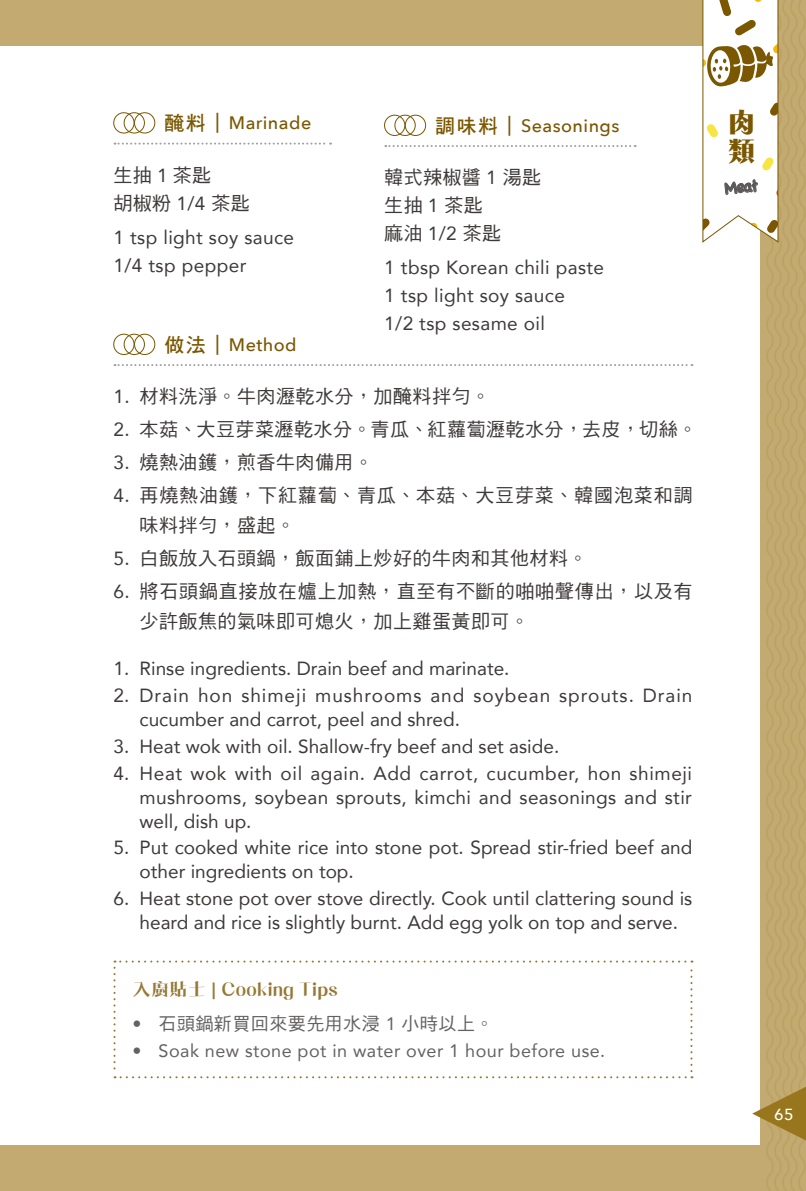
<style>
.page{position:relative;width:806px;height:1191px;background:#fff}
.page>*{position:absolute;margin:0;border:0;box-sizing:border-box;transform-origin:0 0}
.t1{font:800 28px/28.8px "M Razor HK";color:#7a5700}
.t2{font:19px/24px "Avenir";color:#3e3a39}
.t3{font:19px/28px "DF Hei HK W5";letter-spacing:.025em;color:#3e3a39}
.t4{font:19px/28px "Avenir";letter-spacing:.02em;color:#3e3a39}
.t5{font:19px/24px "Avenir";letter-spacing:.05em;color:#3e3a39}
.t6{font:19px/30px "DF Hei HK W5";letter-spacing:.045em;color:#3e3a39}
.t7{font:18px "Avenir";letter-spacing:.025em;color:#3e3a39}
.t8{font:500 18px "Avenir Next";letter-spacing:.025em;color:#7a5700}
.t9{font:18px "DF Hei HK W5";letter-spacing:.025em;color:#3e3a39}
.t10{font:700 18px "M Smart HK";letter-spacing:.025em;color:#7a5700}
.t11{font:18px "Apple Casual";color:#595757}
.t12{font:500 16px "Avenir Next";color:#fff}
.s1{font-family:"DF Hei HK W7";font-weight:400;font-size:20px}
.s2{font-family:"Avenir"}
</style>
<div class="page">
<div style="left:0;top:0;width:805px;height:45px;background:#c3aa70"></div>
<div style="left:0;top:1145px;width:805px;height:46px;background:#c3aa70"></div>
<svg style="left:701px;top:0;width:104px;height:1145px"></svg>
<svg style="left:113px;top:960px;width:579px;height:118px"></svg>
<svg style="left:385px;top:145px;width:250px;height:2px"></svg>
<div style="left:384px;top:115px;width:21px;height:21px;border:1px solid #7a5700;border-radius:50%"></div>
<div style="left:394px;top:115px;width:21px;height:21px;border:1px solid #7a5700;border-radius:50%"></div>
<div style="left:405px;top:115px;width:20px;height:21px;border:1px solid #7a5700;border-radius:50%"></div>
<svg style="left:114px;top:143px;width:217px;height:2px"></svg>
<div style="left:113px;top:112px;width:21px;height:21px;border:1px solid #7a5700;border-radius:50%"></div>
<div style="left:124px;top:112px;width:20px;height:21px;border:1px solid #7a5700;border-radius:50%"></div>
<div style="left:134px;top:112px;width:21px;height:21px;border:1px solid #7a5700;border-radius:50%"></div>
<svg style="left:114px;top:364px;width:578px;height:2px"></svg>
<div style="left:113px;top:334px;width:21px;height:21px;border:1px solid #7a5700;border-radius:50%"></div>
<div style="left:124px;top:334px;width:20px;height:21px;border:1px solid #7a5700;border-radius:50%"></div>
<div style="left:134px;top:334px;width:21px;height:21px;border:1px solid #7a5700;border-radius:50%"></div>
<p class="t8" style="left:164px;top:108px;width:148px"><span class="s1">醃料 |</span> Marinade</p>
<p class="t3" style="left:113px;top:161px;width:138px">生抽 <span class="s2">1</span> 茶匙<br>胡椒粉 <span class="s2">1/4</span> 茶匙</p>
<p class="t4" style="left:113px;top:222px;width:182px">1 tsp light soy sauce<br>1/4 tsp pepper</p>
<p class="t8" style="left:435px;top:110px;width:185px"><span class="s1">調味料 |</span> Seasonings</p>
<p class="t3" style="left:384px;top:163px;width:158px">韓式辣椒醬 <span class="s2">1</span> 湯匙生抽 <span class="s2">1</span> 茶匙<br>麻油 <span class="s2">1/2</span> 茶匙</p>
<p class="t4" style="left:384px;top:253px;width:221px">1 tbsp Korean chili paste<br>1 tsp light soy sauce<br>1/2 tsp sesame oil</p>
<p class="t8" style="left:164px;top:329px;width:134px"><span class="s1">做法 |</span> Method</p>
<p class="t3" style="left:113px;top:382px;width:378px"><span class="s2">1.</span> 材料洗淨。牛肉瀝乾水分，加醃料拌勻。</p>
<p class="t3" style="left:113px;top:415px;width:584px"><span class="s2">2.</span> 本菇、大豆芽菜瀝乾水分。青瓜、紅蘿蔔瀝乾水分，去皮，切絲。</p>
<p class="t3" style="left:113px;top:448px;width:261px"><span class="s2">3.</span> 燒熱油鑊，煎香牛肉備用。</p>
<p class="t6" style="left:139px;top:480px;width:554px;text-indent:-26px"><span class="s2">4.</span> 再燒熱油鑊，下紅蘿蔔、青瓜、本菇、大豆芽菜、韓國泡菜和調味料拌勻，盛起。</p>
<p class="t3" style="left:113px;top:543px;width:475px"><span class="s2">5.</span> 白飯放入石頭鍋，飯面鋪上炒好的牛肉和其他材料。</p>
<p class="t3" style="left:139px;top:575px;width:554px;line-height:30px;text-indent:-26px"><span class="s2">6.</span> 將石頭鍋直接放在爐上加熱，直至有不斷的啪啪聲傳出，以及有少許飯焦的氣味即可熄火，加上雞蛋黃即可。</p>
<p class="t2" style="left:113px;top:656px;width:397px">1. Rinse ingredients. Drain beef and marinate.</p>
<p class="t5" style="left:139px;top:682px;width:554px;text-indent:-26px">2. Drain hon shimeji mushrooms and soybean sprouts. Drain cucumber and carrot, peel and shred.</p>
<p class="t2" style="left:113px;top:733px;width:447px">3. Heat wok with oil. Shallow-fry beef and set aside.</p>
<p class="t2" style="left:139px;top:760px;width:554px;text-align:justify;text-indent:-26px">4. Heat wok with oil again. Add carrot, cucumber, hon shimeji mushrooms, soybean sprouts, kimchi and seasonings and stir well, dish up.</p>
<p class="t2" style="left:139px;top:835px;width:554px;text-indent:-26px">5. Put cooked white rice into stone pot. Spread stir-fried beef and other ingredients on top.</p>
<p class="t2" style="left:139px;top:886px;width:554px;text-indent:-26px">6. Heat stone pot over stove directly. Cook until clattering sound is heard and rice is slightly burnt. Add egg yolk on top and serve.</p>
<p class="t10" style="left:132px;top:980px;width:207px">入廚貼士 | Cooking Tips</p>
<p class="t9" style="left:132px;top:1013px;width:362px"><span class="s2">•</span> 石頭鍋新買回來要先用水浸 <span class="s2">1</span> 小時以上。</p>
<p class="t7" style="left:132px;top:1036px;width:474px">• Soak new stone pot in water over 1 hour before use.</p>
<h1 class="t1" style="left:727px;top:108px;width:29px">肉類</h1>
<p class="t11" style="left:723px;top:179px;width:35px;rotate:-6deg">Meat</p>
<p class="t12" style="left:773px;top:1100px;width:21px">65</p>
</div>
